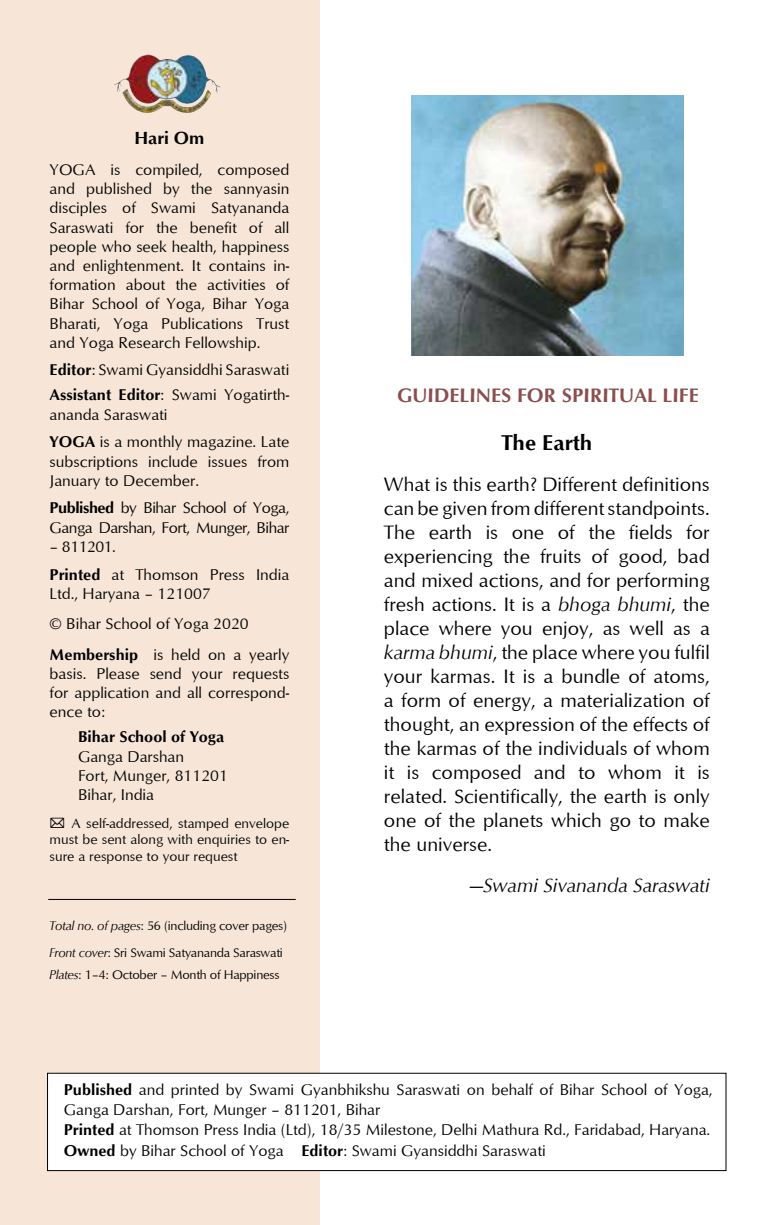
<style>
.page{position:relative;width:783px;height:1225px;background:#fff}
.page>*{position:absolute;margin:0;border:0;box-sizing:border-box;transform-origin:0 0}
.t1{font:700 22px "Optimum";color:#000}
.t2{font:20px/24px "Optimum";color:#000;text-align:justify}
.t3{font:700 20px "Optimum";color:#8b4e4f}
.t4{font:italic 20px "Optimum";color:#000}
.t5{font:700 18px "Optimum";color:#000}
.t6{font:16px/19.2px "Optimum";color:#000}
.t7{font:16px/19.2px "Optimum";letter-spacing:-.03em;color:#000}
.t8{font:700 16px "Optimum";color:#000}
.t9{font:14px/16.8px "Optimum";color:#000;text-align:justify}
.t10{font:13px/27px "Optimum";letter-spacing:-.02em;color:#000}
.s1{font-weight:700}
.s2{font-family:"Mini Pics Classic";font-size:16px}
.s3{font-style:italic}
</style>
<div class="page">
<div style="left:0;top:0;width:319px;height:1225px;background:#f7e6d8"></div>
<img style="left:114px;top:55px;width:33px;height:37px">
<div style="left:47px;top:1073px;width:678px;height:97px;background:#fff"></div>
<hr style="left:48px;top:899px;width:248px;height:1px;background:#000">
<img style="left:411px;top:96px;width:272px;height:259px">
<p class="t5" style="left:134px;top:128px;width:72px">Hari Om</p>
<p class="t6" style="left:50px;top:159px;width:241px;text-align:justify">YOGA is compiled, composed and published by the sannyasin disciples of Swami Satyananda Saraswati for the benefit of all people who seek health, happiness and enlightenment. It contains in&shy;formation about the activities of Bihar School of Yoga, Bihar Yoga Bharati, Yoga Publications Trust and Yoga Research Fellowship.</p>
<p class="t6" style="left:50px;top:357px;width:241px;line-height:24.8px"><span class="s1">Editor</span>: Swami Gyansiddhi Saraswati<br><span class="s1">Assistant Editor</span>: Swami Yogatirth-</p>
<p class="t6" style="left:50px;top:400px;width:241px;line-height:27.8px">ananda Saraswati<br><span class="s1">YOGA</span> is a monthly magazine. Late</p>
<p class="t6" style="left:50px;top:451px;width:241px">subscriptions include issues from<br>January to December.</p>
<p class="t7" style="left:50px;top:498px;width:241px"><span class="s1">Published</span> by Bihar School of Yoga,<br>Ganga Darshan, Fort, Munger, Bihar</p>
<p class="t6" style="left:50px;top:532px;width:241px;line-height:27.8px">– 811201.<br><span class="s1">Printed</span> at Thomson Press India</p>
<p class="t6" style="left:50px;top:577px;width:241px;line-height:30.6px">Ltd., Haryana – 121007<br>© Bihar School of Yoga 2020<br><span class="s1">Membership</span> is held on a yearly</p>
<p class="t6" style="left:50px;top:663px;width:241px;text-align:justify">basis. Please send your requests for application and all correspond&shy;ence to:</p>
<p class="t8" style="left:78px;top:727px;width:148px">Bihar School of Yoga</p>
<p class="t6" style="left:78px;top:746px;width:151px">Ganga Darshan<br>Fort, Munger, 811201<br>Bihar, India</p>
<p class="t9" style="left:50px;top:814px;width:241px"><span class="s2">-</span> A self-addressed, stamped envelope must be sent along with enquiries to en&shy;sure a response to your request</p>
<p class="t10" style="left:49px;top:912px;width:239px"><span class="s3">Total no. of pages</span>: 56 (including cover pages)<br><span class="s3">Front cover</span>: Sri Swami Satyananda Saraswati</p>
<p class="t10" style="left:49px;top:960px;width:232px"><span class="s3">Plates</span>: 1–4: October – Month of Happiness</p>
<p class="t3" style="left:397px;top:383px;width:303px">GUIDELINES FOR SPIRITUAL LIFE</p>
<h1 class="t1" style="left:501px;top:429px;width:92px">The Earth</h1>
<p class="t2" style="left:384px;top:471px;width:327px">What is this earth? Different definitions can be given from different standpoints.<br>The earth is one of the fields for experiencing the fruits of good, bad and mixed actions, and for performing fresh actions. It is a <span class="s3">bhoga bhumi</span>, the place where you enjoy, as well as a <span class="s3">karma bhumi</span>, the place where you fulfil your karmas. It is a bundle of atoms, a form of energy, a materialization of thought, an expression of the effects of the karmas of the individuals of whom it is composed and to whom it is related. Scientifically, the earth is only one of the planets which go to make the universe.</p>
<p class="t4" style="left:470px;top:873px;width:241px">—Swami Sivananda Saraswati</p>
<p class="t6" style="left:64px;top:1079px;width:650px"><span class="s1">Published</span> and printed by Swami Gyanbhikshu Saraswati on behalf of Bihar School of Yoga,<br>Ganga Darshan, Fort, Munger – 811201, Bihar</p>
<p class="t6" style="left:64px;top:1119px;width:647px;line-height:20.8px"><span class="s1">Printed</span> at Thomson Press India (Ltd), 18/35 Milestone, Delhi Mathura Rd., Faridabad, Haryana.<br><span class="s1">Owned</span> by Bihar School of Yoga <span class="s1">Editor</span>: Swami Gyansiddhi Saraswati</p>
</div>
